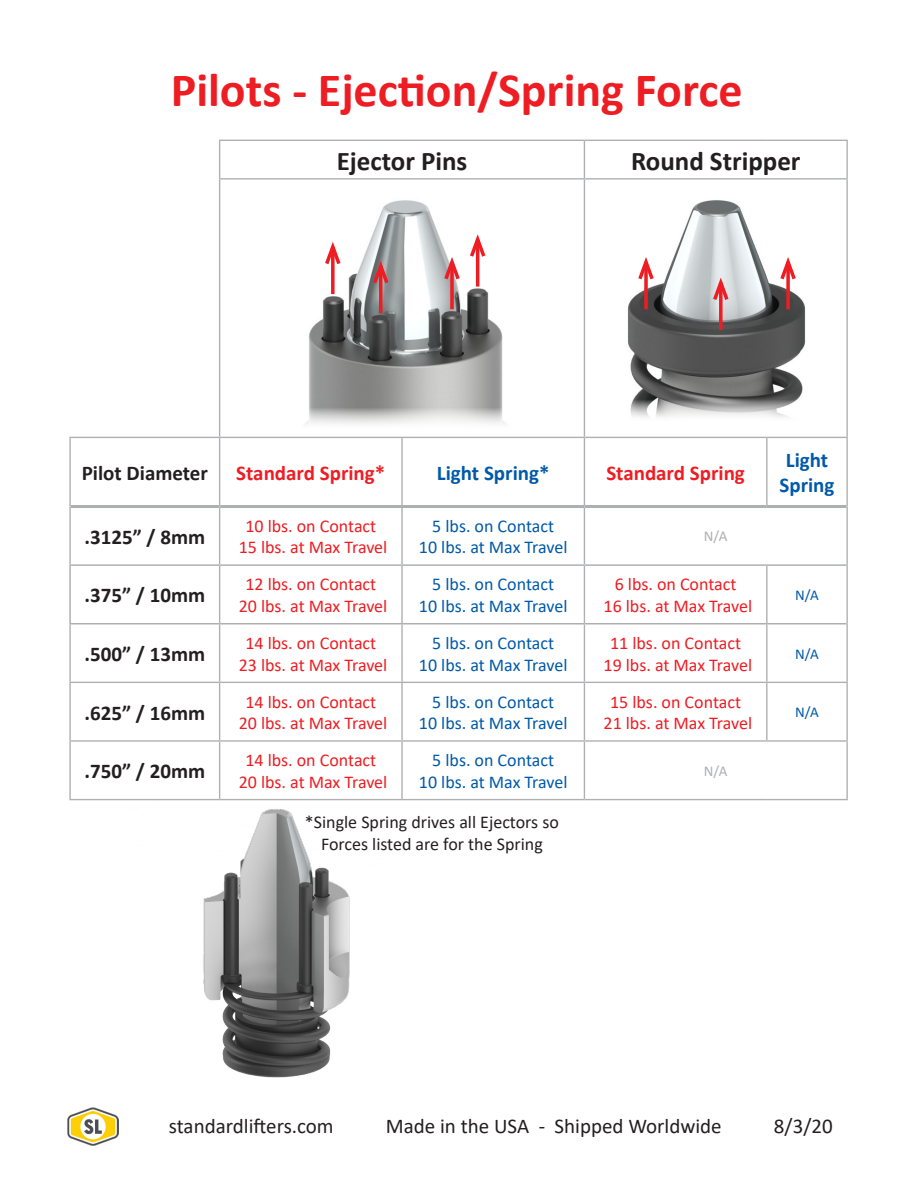
<style>
.page{position:relative;width:918px;height:1188px;background:#fff}
.page>*{position:absolute;margin:0;border:0;box-sizing:border-box;transform-origin:0 0}
.t1{font:700 48px "Calibri";color:#ee1d23}
.t2{font:700 27px "Calibri";color:#231f20}
.t3{font:700 21px "Calibri";color:#231f20}
.t4{font:21px "Calibri";color:#231f20}
.t5{font:700 21px "Calibri";color:#ee1d23}
.t6{font:700 21px/25.2px "Calibri";color:#0159a9;text-align:center}
.t7{font:18px "Calibri";color:#ee1d23}
.t8{font:18px "Calibri";color:#0159a9}
.t9{font:18px "Calibri";color:#231f20}
.t10{font:15px "Calibri";color:#0159a9}
.t11{font:15px "Calibri";color:#aeafb3}
</style>
<div class="page">
<img style="left:68px;top:1107px;width:51px;height:38px">
<hr style="left:219px;top:140px;width:183px;height:1px;background:#aeafb3">
<hr style="left:219px;top:141px;width:1px;height:37px;background:#aeafb3">
<hr style="left:402px;top:140px;width:182px;height:1px;background:#aeafb3">
<hr style="left:584px;top:140px;width:183px;height:1px;background:#aeafb3">
<hr style="left:584px;top:141px;width:1px;height:37px;background:#aeafb3">
<hr style="left:767px;top:140px;width:81px;height:1px;background:#aeafb3">
<hr style="left:846px;top:141px;width:2px;height:37px;background:#aeafb3">
<hr style="left:219px;top:178px;width:183px;height:2px;background:#aeafb3">
<hr style="left:219px;top:180px;width:1px;height:257px;background:#aeafb3">
<hr style="left:402px;top:178px;width:182px;height:2px;background:#aeafb3">
<hr style="left:584px;top:178px;width:183px;height:2px;background:#aeafb3">
<hr style="left:584px;top:180px;width:1px;height:257px;background:#aeafb3">
<hr style="left:767px;top:178px;width:81px;height:2px;background:#aeafb3">
<hr style="left:846px;top:180px;width:2px;height:257px;background:#aeafb3">
<hr style="left:69px;top:437px;width:151px;height:1px;background:#aeafb3">
<hr style="left:69px;top:438px;width:2px;height:69px;background:#aeafb3">
<hr style="left:220px;top:437px;width:182px;height:1px;background:#aeafb3">
<hr style="left:219px;top:438px;width:1px;height:67px;background:#aeafb3">
<hr style="left:402px;top:437px;width:182px;height:1px;background:#aeafb3">
<hr style="left:401px;top:438px;width:2px;height:67px;background:#aeafb3">
<hr style="left:584px;top:437px;width:183px;height:1px;background:#aeafb3">
<hr style="left:584px;top:438px;width:1px;height:67px;background:#aeafb3">
<hr style="left:767px;top:437px;width:81px;height:1px;background:#aeafb3">
<hr style="left:766px;top:438px;width:2px;height:67px;background:#aeafb3">
<hr style="left:846px;top:438px;width:2px;height:69px;background:#aeafb3">
<hr style="left:69px;top:507px;width:2px;height:57px;background:#aeafb3">
<hr style="left:219px;top:508px;width:1px;height:56px;background:#aeafb3">
<hr style="left:401px;top:508px;width:2px;height:56px;background:#aeafb3">
<hr style="left:584px;top:508px;width:1px;height:56px;background:#aeafb3">
<hr style="left:846px;top:507px;width:2px;height:58px;background:#aeafb3">
<hr style="left:219px;top:566px;width:1px;height:57px;background:#aeafb3">
<hr style="left:401px;top:566px;width:2px;height:57px;background:#aeafb3">
<hr style="left:584px;top:566px;width:1px;height:57px;background:#aeafb3">
<hr style="left:766px;top:566px;width:2px;height:57px;background:#aeafb3">
<hr style="left:846px;top:565px;width:2px;height:59px;background:#aeafb3">
<hr style="left:69px;top:624px;width:2px;height:58px;background:#aeafb3">
<hr style="left:219px;top:624px;width:1px;height:58px;background:#aeafb3">
<hr style="left:401px;top:624px;width:2px;height:58px;background:#aeafb3">
<hr style="left:584px;top:624px;width:1px;height:58px;background:#aeafb3">
<hr style="left:766px;top:624px;width:2px;height:58px;background:#aeafb3">
<hr style="left:846px;top:624px;width:2px;height:58px;background:#aeafb3">
<hr style="left:69px;top:682px;width:151px;height:1px;background:#aeafb3">
<hr style="left:69px;top:683px;width:2px;height:57px;background:#aeafb3">
<hr style="left:220px;top:682px;width:182px;height:1px;background:#aeafb3">
<hr style="left:219px;top:683px;width:1px;height:57px;background:#aeafb3">
<hr style="left:402px;top:682px;width:182px;height:1px;background:#aeafb3">
<hr style="left:401px;top:683px;width:2px;height:57px;background:#aeafb3">
<hr style="left:584px;top:682px;width:183px;height:1px;background:#aeafb3">
<hr style="left:584px;top:683px;width:1px;height:57px;background:#aeafb3">
<hr style="left:767px;top:682px;width:81px;height:1px;background:#aeafb3">
<hr style="left:766px;top:683px;width:2px;height:57px;background:#aeafb3">
<hr style="left:846px;top:683px;width:2px;height:57px;background:#aeafb3">
<hr style="left:69px;top:740px;width:151px;height:2px;background:#aeafb3">
<hr style="left:69px;top:742px;width:2px;height:57px;background:#aeafb3">
<hr style="left:220px;top:740px;width:182px;height:2px;background:#aeafb3">
<hr style="left:219px;top:742px;width:1px;height:57px;background:#aeafb3">
<hr style="left:402px;top:740px;width:182px;height:2px;background:#aeafb3">
<hr style="left:401px;top:742px;width:2px;height:57px;background:#aeafb3">
<hr style="left:584px;top:740px;width:183px;height:2px;background:#aeafb3">
<hr style="left:584px;top:742px;width:1px;height:57px;background:#aeafb3">
<hr style="left:767px;top:740px;width:81px;height:2px;background:#aeafb3">
<hr style="left:69px;top:799px;width:151px;height:1px;background:#aeafb3">
<hr style="left:220px;top:799px;width:182px;height:1px;background:#aeafb3">
<hr style="left:402px;top:799px;width:182px;height:1px;background:#aeafb3">
<hr style="left:584px;top:799px;width:183px;height:1px;background:#aeafb3">
<hr style="left:767px;top:799px;width:81px;height:1px;background:#aeafb3">
<hr style="left:846px;top:742px;width:2px;height:57px;background:#aeafb3">
<hr style="left:71px;top:505px;width:149px;height:3px;background:#aeafb3">
<hr style="left:220px;top:505px;width:182px;height:3px;background:#aeafb3">
<hr style="left:402px;top:505px;width:182px;height:3px;background:#aeafb3">
<hr style="left:584px;top:505px;width:183px;height:3px;background:#aeafb3">
<hr style="left:767px;top:505px;width:79px;height:3px;background:#aeafb3">
<hr style="left:69px;top:564px;width:151px;height:2px;background:#aeafb3">
<hr style="left:69px;top:566px;width:2px;height:57px;background:#aeafb3">
<hr style="left:220px;top:564px;width:182px;height:2px;background:#aeafb3">
<hr style="left:402px;top:564px;width:182px;height:2px;background:#aeafb3">
<hr style="left:584px;top:564px;width:183px;height:2px;background:#aeafb3">
<hr style="left:767px;top:564px;width:79px;height:2px;background:#aeafb3">
<hr style="left:69px;top:623px;width:151px;height:1px;background:#aeafb3">
<hr style="left:220px;top:623px;width:182px;height:1px;background:#aeafb3">
<hr style="left:402px;top:623px;width:182px;height:1px;background:#aeafb3">
<hr style="left:584px;top:623px;width:183px;height:1px;background:#aeafb3">
<hr style="left:767px;top:623px;width:79px;height:1px;background:#aeafb3">
<img style="left:305px;top:200px;width:201px;height:224px">
<img style="left:628px;top:200px;width:178px;height:217px">
<svg style="left:331px;top:268px;width:4px;height:26px"></svg>
<svg style="left:322px;top:237px;width:21px;height:31px"></svg>
<svg style="left:644px;top:283px;width:4px;height:26px"></svg>
<svg style="left:635px;top:252px;width:22px;height:31px"></svg>
<svg style="left:719px;top:304px;width:4px;height:26px"></svg>
<svg style="left:710px;top:272px;width:21px;height:32px"></svg>
<svg style="left:786px;top:283px;width:4px;height:26px"></svg>
<svg style="left:778px;top:252px;width:21px;height:31px"></svg>
<svg style="left:379px;top:287px;width:4px;height:26px"></svg>
<svg style="left:370px;top:256px;width:21px;height:31px"></svg>
<svg style="left:450px;top:283px;width:4px;height:26px"></svg>
<hr style="left:476px;top:239px;width:3px;height:48px;background:#ee1d23">
<svg style="left:441px;top:229px;width:47px;height:54px"></svg>
<img style="left:203px;top:809px;width:147px;height:269px">
<p class="t1" style="left:171px;top:56px;width:573px">Pilots - Ejection/Spring Force</p>
<p class="t2" style="left:337px;top:142px;width:132px">Ejector Pins</p>
<p class="t2" style="left:631px;top:142px;width:171px">Round Stripper</p>
<p class="t3" style="left:82px;top:458px;width:128px">Pilot Diameter</p>
<p class="t5" style="left:236px;top:458px;width:151px">Standard Spring*</p>
<p class="t6" style="left:437px;top:460px;width:114px">Light Spring*</p>
<p class="t5" style="left:606px;top:458px;width:140px">Standard Spring</p>
<p class="t3" style="left:85px;top:522px;width:122px">.3125” / 8mm</p>
<p class="t3" style="left:85px;top:580px;width:122px">.375” / 10mm</p>
<p class="t3" style="left:85px;top:639px;width:122px">.500” / 13mm</p>
<p class="t3" style="left:85px;top:698px;width:122px">.625” / 16mm</p>
<p class="t3" style="left:85px;top:756px;width:122px">.750” / 20mm</p>
<p class="t7" style="left:245px;top:513px;width:132px">10 lbs. on Contact</p>
<p class="t7" style="left:239px;top:535px;width:150px">15 lbs. at Max Travel</p>
<p class="t8" style="left:432px;top:513px;width:123px">5 lbs. on Contact</p>
<p class="t8" style="left:419px;top:535px;width:150px">10 lbs. at Max Travel</p>
<p class="t7" style="left:245px;top:572px;width:132px">12 lbs. on Contact</p>
<p class="t7" style="left:239px;top:594px;width:150px">20 lbs. at Max Travel</p>
<p class="t8" style="left:432px;top:572px;width:123px">5 lbs. on Contact</p>
<p class="t8" style="left:419px;top:594px;width:150px">10 lbs. at Max Travel</p>
<p class="t7" style="left:245px;top:631px;width:132px">14 lbs. on Contact</p>
<p class="t7" style="left:239px;top:652px;width:150px">23 lbs. at Max Travel</p>
<p class="t8" style="left:432px;top:631px;width:123px">5 lbs. on Contact</p>
<p class="t8" style="left:419px;top:652px;width:150px">10 lbs. at Max Travel</p>
<p class="t7" style="left:245px;top:689px;width:132px">14 lbs. on Contact</p>
<p class="t7" style="left:239px;top:711px;width:150px">20 lbs. at Max Travel</p>
<p class="t8" style="left:432px;top:689px;width:123px">5 lbs. on Contact</p>
<p class="t8" style="left:419px;top:711px;width:150px">10 lbs. at Max Travel</p>
<p class="t7" style="left:245px;top:748px;width:132px">14 lbs. on Contact</p>
<p class="t7" style="left:239px;top:769px;width:150px">20 lbs. at Max Travel</p>
<p class="t8" style="left:432px;top:748px;width:123px">5 lbs. on Contact</p>
<p class="t8" style="left:419px;top:769px;width:150px">10 lbs. at Max Travel</p>
<p class="t9" style="left:305px;top:809px;width:256px">*Single Spring drives all Ejectors so</p>
<p class="t9" style="left:321px;top:831px;width:223px">Forces listed are for the Spring</p>
<p class="t11" style="left:704px;top:526px;width:25px">N/A</p>
<p class="t7" style="left:615px;top:572px;width:123px">6 lbs. on Contact</p>
<p class="t7" style="left:604px;top:594px;width:150px">16 lbs. at Max Travel</p>
<p class="t7" style="left:610px;top:631px;width:132px">11 lbs. on Contact</p>
<p class="t7" style="left:604px;top:652px;width:150px">19 lbs. at Max Travel</p>
<p class="t7" style="left:610px;top:689px;width:132px">15 lbs. on Contact</p>
<p class="t7" style="left:604px;top:711px;width:150px">21 lbs. at Max Travel</p>
<p class="t11" style="left:704px;top:761px;width:25px">N/A</p>
<p class="t6" style="left:779px;top:447px;width:57px">Light<br>Spring</p>
<p class="t10" style="left:795px;top:585px;width:25px">N/A</p>
<p class="t10" style="left:795px;top:643px;width:25px">N/A</p>
<p class="t10" style="left:795px;top:702px;width:25px">N/A</p>
<p class="t4" style="left:169px;top:1111px;width:166px">standardlifters.com</p>
<p class="t4" style="left:386px;top:1111px;width:337px">Made in the USA - Shipped Worldwide</p>
<p class="t4" style="left:774px;top:1111px;width:60px">8/3/20</p>
</div>
